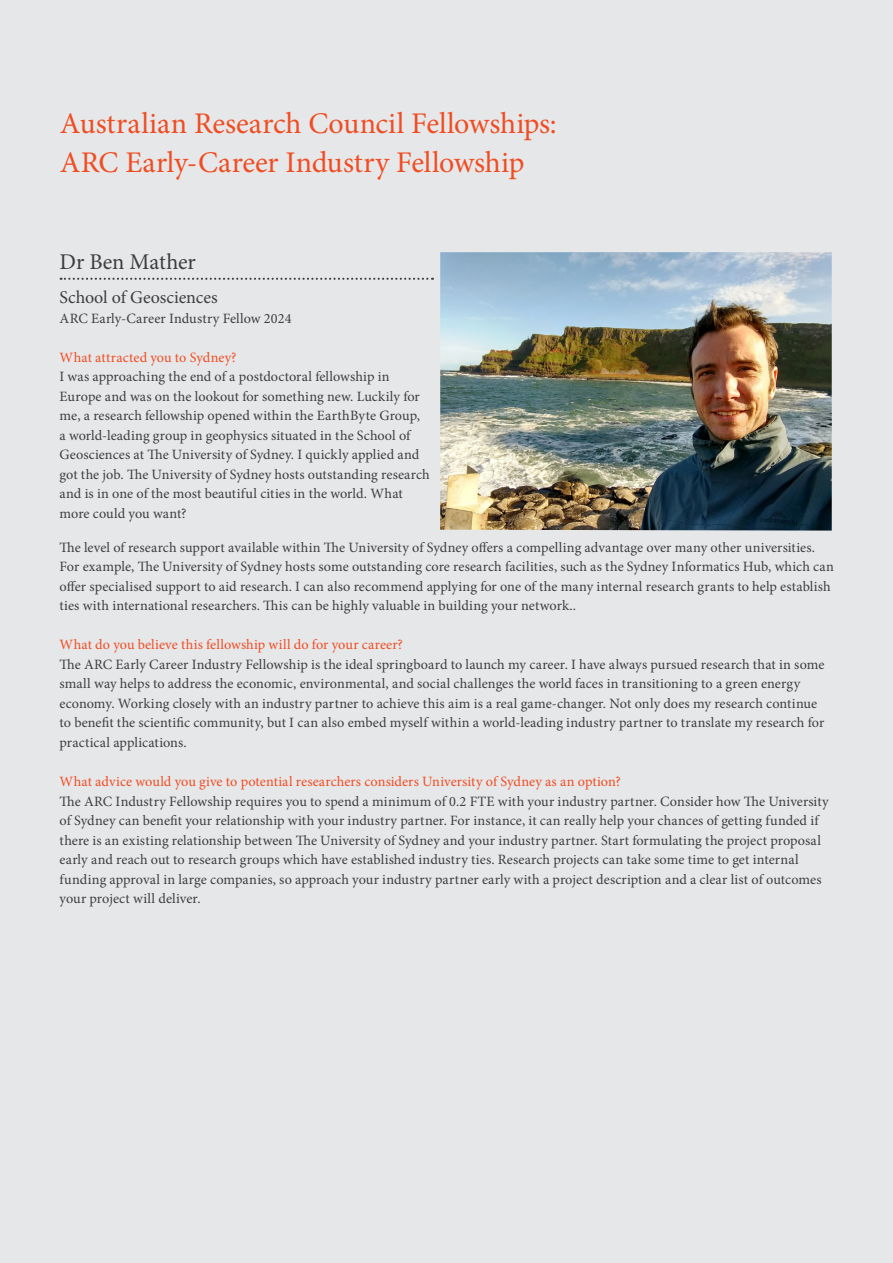
<style>
.page{position:relative;width:893px;height:1263px;background:#e6e7e9}
.page>*{position:absolute;margin:0;border:0;box-sizing:border-box;transform-origin:0 0}
.Page_Heading_-_20_24pt_red{font:30px "Minion Pro";color:#f04d22}
.Body_Heading_with_Line_-_12_16_25pt_char{font:22.5px "Minion Pro";letter-spacing:-.005em;color:#3e3e3f}
.Body_Text_-_9_5_13pt_charcoal{font:18px "Minion Pro";color:#3e3e3f}
.Body_Text_-_9_5_13pt_charcoal-2{font:14.25px/19.5px "Minion Pro";letter-spacing:.005em;color:#3e3e3f}
.Body_Text_-_9_5_13pt_charcoal-3{font:14.25px "Minion Pro";letter-spacing:.005em;color:#f04d22}
</style>
<div class="page">
<svg style="left:61px;top:278px;width:372px;height:2px"></svg>
<img style="left:440px;top:252px;width:392px;height:279px">
<p class="Page_Heading_-_20_24pt_red" style="left:60px;top:103px;width:498px">Australian Research Council Fellowships:</p>
<p class="Page_Heading_-_20_24pt_red" style="left:60px;top:142px;width:466px">ARC Early-Career Industry Fellowship</p>
<p class="Body_Heading_with_Line_-_12_16_25pt_char" style="left:60px;top:247px;width:138px">Dr Ben Mather</p>
<p class="Body_Text_-_9_5_13pt_charcoal" style="left:60px;top:285px;width:160px">School of Geosciences</p>
<p class="Body_Text_-_9_5_13pt_charcoal-2" style="left:60px;top:309px;width:234px">ARC Early-Career Industry Fellow 2024</p>
<p class="Body_Text_-_9_5_13pt_charcoal-3" style="left:60px;top:348px;width:179px">What attracted you to Sydney?</p>
<p class="Body_Text_-_9_5_13pt_charcoal-2" style="left:60px;top:367px;width:372px">I was approaching the end of a postdoctoral fellowship in Europe and was on the lookout for something new. Luckily for me, a research fellowship opened within the EarthByte Group, a world-leading group in geophysics situated in the School of Geosciences at The University of Sydney. I quickly applied and got the job. The University of Sydney hosts outstanding research and is in one of the most beautiful cities in the world. What more could you want?</p>
<p class="Body_Text_-_9_5_13pt_charcoal-2" style="left:60px;top:538px;width:776px">The level of research support available within The University of Sydney offers a compelling advantage over many other universities.<br>For example, The University of Sydney hosts some outstanding core research facilities, such as the Sydney Informatics Hub, which can offer specialised support to aid research. I can also recommend applying for one of the many internal research grants to help establish ties with international researchers. This can be highly valuable in building your network..</p>
<p class="Body_Text_-_9_5_13pt_charcoal-3" style="left:60px;top:635px;width:345px">What do you believe this fellowship will do for your career?</p>
<p class="Body_Text_-_9_5_13pt_charcoal-2" style="left:60px;top:655px;width:766px">The ARC Early Career Industry Fellowship is the ideal springboard to launch my career. I have always pursued research that in some small way helps to address the economic, environmental, and social challenges the world faces in transitioning to a green energy economy. Working closely with an industry partner to achieve this aim is a real game-changer. Not only does my research continue to benefit the scientific community, but I can also embed myself within a world-leading industry partner to translate my research for practical applications.</p>
<p class="Body_Text_-_9_5_13pt_charcoal-3" style="left:60px;top:772px;width:563px">What advice would you give to potential researchers considers University of Sydney as an option?</p>
<p class="Body_Text_-_9_5_13pt_charcoal-2" style="left:60px;top:791px;width:771px">The ARC Industry Fellowship requires you to spend a minimum of 0.2 FTE with your industry partner. Consider how The University of Sydney can benefit your relationship with your industry partner. For instance, it can really help your chances of getting funded if there is an existing relationship between The University of Sydney and your industry partner. Start formulating the project proposal early and reach out to research groups which have established industry ties. Research projects can take some time to get internal funding approval in large companies, so approach your industry partner early with a project description and a clear list of outcomes your project will deliver.</p>
</div>
